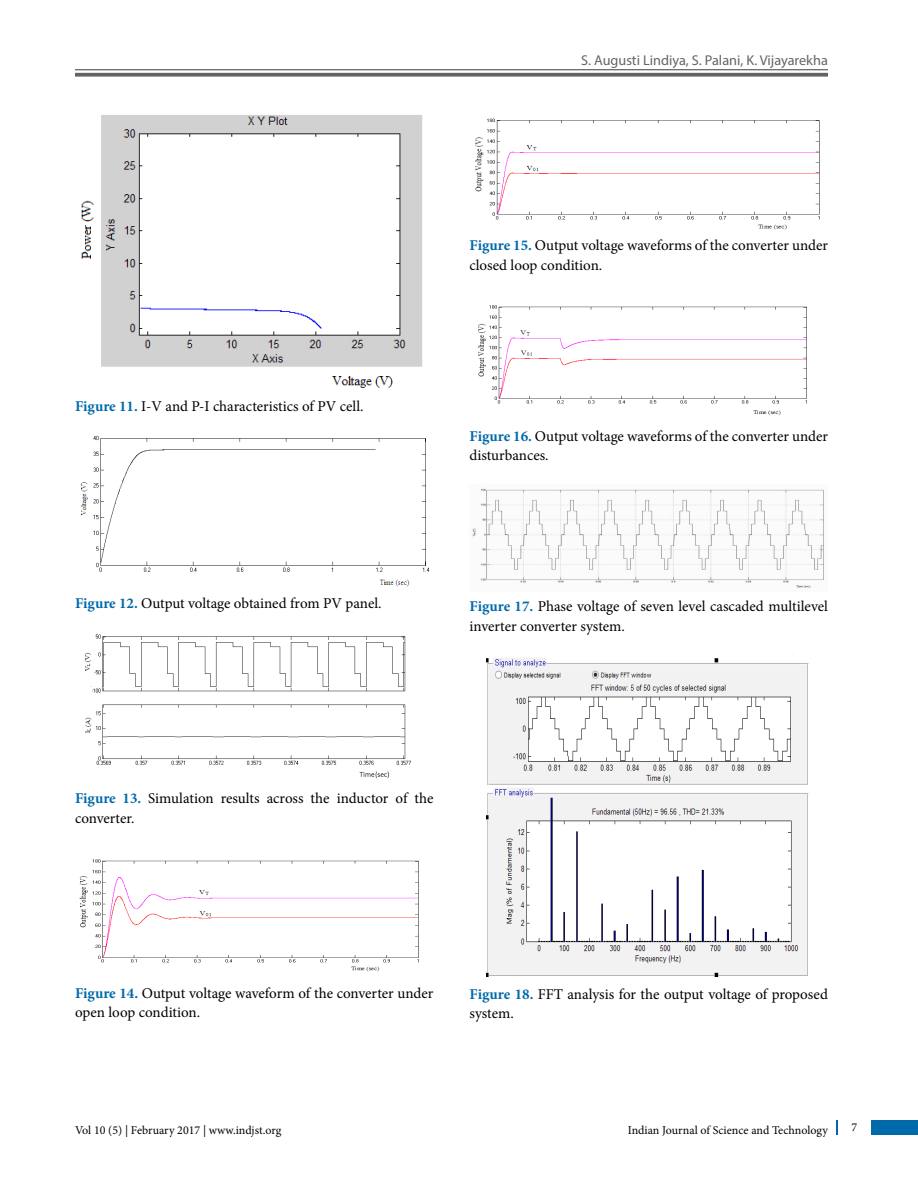
<style>
.page{position:relative;width:918px;height:1188px;background:#fff}
.page>*{position:absolute;margin:0;border:0;box-sizing:border-box;transform-origin:0 0}
.t1{font:15px/19.5px "Minion Pro";letter-spacing:-.005em;color:#000}
.t2{font:14.25px "Myriad Pro";color:#636466}
.t3{font:12px "Minion Pro";color:#000}
.s1{font-weight:700;color:#0069aa}
</style>
<div class="page">
<div style="left:872px;top:1120px;width:46px;height:15px;background:#0069aa"></div>
<svg style="left:836px;top:1120px;width:1px;height:15px"></svg>
<hr style="left:75px;top:69px;width:753px;height:1px;background:#636466">
<svg style="left:75px;top:73px;width:753px;height:4px;background:#737375"></svg>
<img style="left:81px;top:115px;width:342px;height:273px">
<img style="left:81px;top:435px;width:349px;height:152px">
<img style="left:84px;top:634px;width:327px;height:145px">
<img style="left:79px;top:859px;width:340px;height:113px">
<img style="left:475px;top:118px;width:345px;height:112px">
<img style="left:478px;top:305px;width:329px;height:111px">
<img style="left:472px;top:488px;width:352px;height:100px">
<img style="left:486px;top:658px;width:323px;height:319px">
<p class="t2" style="left:581px;top:51px;width:248px">S. Augusti Lindiya, S. Palani, K. Vijayarekha</p>
<p class="t1" style="left:75px;top:397px;width:290px"><span class="s1">Figure 11.</span> I-V and P-I characteristics of PV cell.</p>
<p class="t1" style="left:75px;top:593px;width:308px"><span class="s1">Figure 12.</span> Output voltage obtained from PV panel.</p>
<p class="t1" style="left:470px;top:236px;width:360px"><span class="s1">Figure 15.</span> Output voltage waveforms of the converter under closed loop condition.</p>
<p class="t1" style="left:470px;top:427px;width:360px"><span class="s1">Figure 16.</span> Output voltage waveforms of the converter under disturbances.</p>
<p class="t1" style="left:470px;top:597px;width:360px"><span class="s1">Figure 17.</span> Phase voltage of seven level cascaded multilevel inverter converter system.</p>
<p class="t1" style="left:75px;top:789px;width:360px"><span class="s1">Figure 13.</span> Simulation results across the inductor of the converter.</p>
<p class="t1" style="left:75px;top:983px;width:360px"><span class="s1">Figure 14.</span> Output voltage waveform of the converter under open loop condition.</p>
<p class="t1" style="left:470px;top:984px;width:360px"><span class="s1">Figure 18.</span> FFT analysis for the output voltage of proposed system.</p>
<p class="t3" style="left:75px;top:1123px;width:208px">Vol 10 (5) | February 2017 | www.indjst.org</p>
<p class="t3" style="left:851px;top:1119px;width:7px">7</p>
<p class="t3" style="left:628px;top:1123px;width:202px">Indian Journal of Science and Technology</p>
</div>
